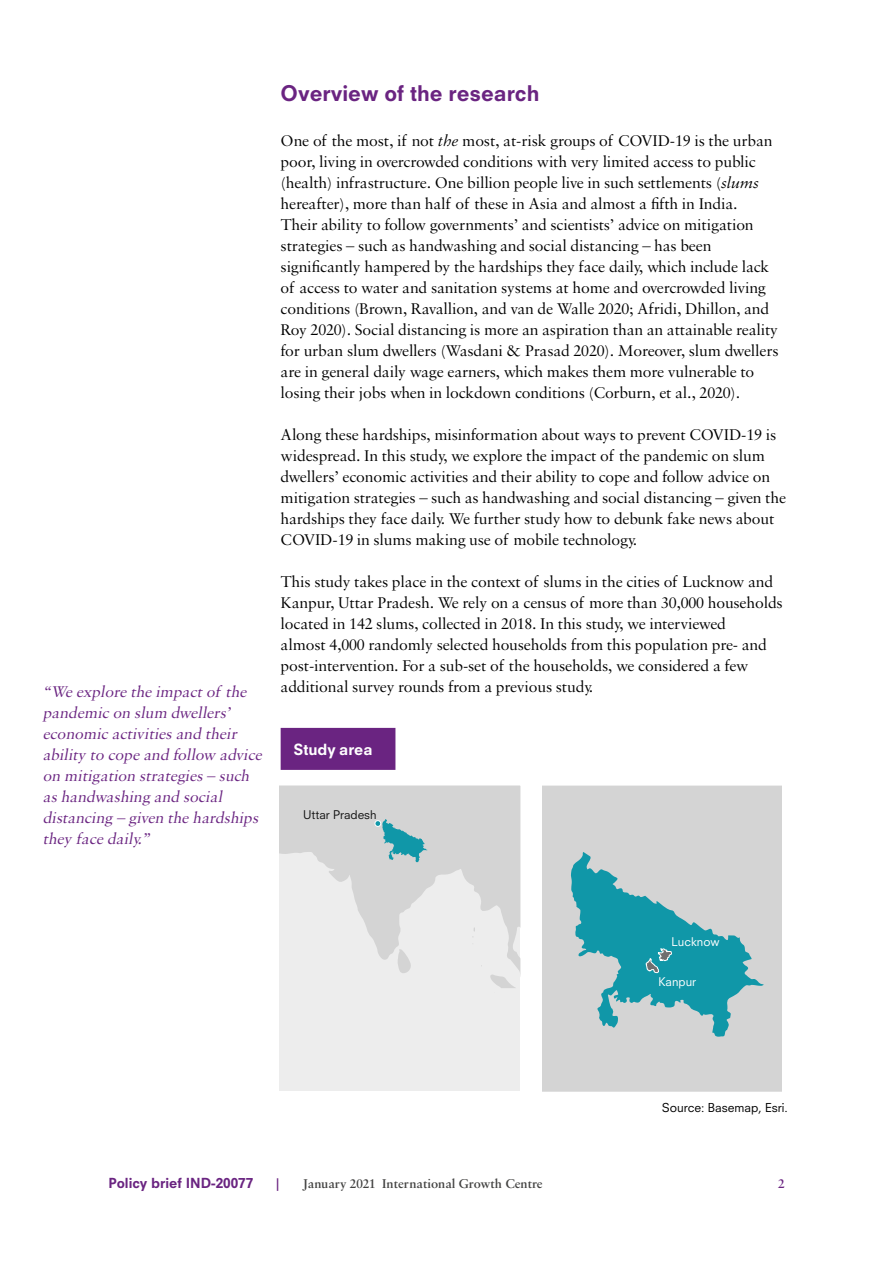
<style>
.page{position:relative;width:893px;height:1263px;background:#fff}
.page>*{position:absolute;margin:0;border:0;box-sizing:border-box;transform-origin:0 0}
.t1{font:800 21px "Neuzeit SLT Std";color:#6a2481}
.t2{font:16.5px/21px "Sabon MT Std";letter-spacing:-.01em;color:#000}
.t3{font:italic 16.5px/21px "Sabon MT Std";color:#6a2481}
.t4{font:800 15px "Neuzeit SLT Std";color:#fff}
.t5{font:600 13.5px "Sabon MT Std";color:#424241}
.t6{font:800 13.5px "Neuzeit SLT Std";color:#6a2481}
.t7{font:600 13.5px "Sabon MT Std";color:#6a2481}
.t8{font:12px "Neuzeit SLT Std";color:#000}
.t9{font:11.7px "Neuzeit SLT Std";color:#fff}
.t10{font:11.7px "Neuzeit SLT Std";color:#131313}
.s1{font-style:italic}
</style>
<div class="page">
<div style="left:281px;top:728px;width:114px;height:42px;background:#6a2481"></div>
<div style="left:542px;top:786px;width:239px;height:305px;background:#d4d4d4"></div>
<div style="left:279px;top:786px;width:241px;height:305px;background:#ededed"></div>
<svg style="left:279px;top:786px;width:242px;height:190px;fill:#d4d4d4"></svg>
<svg style="left:490px;top:974px;width:26px;height:14px"></svg>
<svg style="left:397px;top:949px;width:15px;height:24px"></svg>
<svg style="left:472px;top:927px;width:3px;height:17px"></svg>
<svg style="left:374px;top:819px;width:53px;height:43px;background:#88bcc3"></svg>
<svg style="left:571px;top:852px;width:193px;height:185px"></svg>
<p class="t3" style="left:43px;top:680px;width:224px">“We explore the impactof the pandemic on slum dwellers’ economic activitiesand their ability to cope and follow advice on mitigation strategies– such ashandwashing and social distancing – given the hardships they face daily.”</p>
<p class="t1" style="left:281px;top:80px;width:260px">Overview of the research</p>
<p class="t2" style="left:281px;top:130px;width:499px">One of the most, if not <span class="s1">the</span> most, at-risk groups of COVID-19 is the urban poor, living in overcrowded conditions with very limited access to public (health) infrastructure. One billion people live in such settlements (<span class="s1">slums </span>hereafter), more than half of these in Asia and almost a fifth in India.<br>Their ability to follow governments’ and scientists’ advice on mitigation strategies – such as handwashing and social distancing – has been significantly hampered by the hardships they face daily, which include lack of access to water and sanitation systems at home and overcrowded living conditions (Brown, Ravallion, and van de Walle 2020; Afridi, Dhillon, and Roy 2020). Social distancing is more an aspiration than an attainable reality for urban slum dwellers (Wasdani &amp; Prasad 2020). Moreover, slum dwellers are in general daily wage earners, which makes them more vulnerable to losing their jobs when in lockdown conditions (Corburn, et al., 2020).</p>
<p class="t2" style="left:281px;top:424px;width:507px">Along these hardships, misinformation about ways to prevent COVID-19 is widespread. In this study, we explore the impact of the pandemic on slum dwellers’ economic activities and their ability to cope and follow advice on mitigation strategies – such as handwashing and social distancing – given the hardships they face daily. We further study how to debunk fake news about COVID-19 in slums making use of mobile technology.</p>
<p class="t2" style="left:281px;top:571px;width:504px">This study takes place in the context of slums in the cities of Lucknow and Kanpur, Uttar Pradesh. We rely on a census of more than 30,000 households located in 142 slums, collected in 2018. In this study, we interviewed<br>almost 4,000 randomly selected households from this population pre- and post‑intervention. For a sub-set of the households, we considered a few additional survey rounds from a previous study.</p>
<p class="t4" style="left:293px;top:740px;width:81px">Study area</p>
<p class="t10" style="left:303px;top:808px;width:75px">Uttar Pradesh</p>
<p class="t9" style="left:671px;top:934px;width:50px">Lucknow</p>
<p class="t9" style="left:658px;top:974px;width:39px">Kanpur</p>
<p class="t8" style="left:662px;top:1101px;width:128px">Source: Basemap, Esri.</p>
<p class="t6" style="left:108px;top:1175px;width:146px">Policy brief IND-20077</p>
<p class="t7" style="left:276px;top:1176px;width:5px">|</p>
<p class="t5" style="left:302px;top:1176px;width:242px">January 2021 International Growth Centre</p>
<p class="t7" style="left:778px;top:1176px;width:8px">2</p>
</div>
